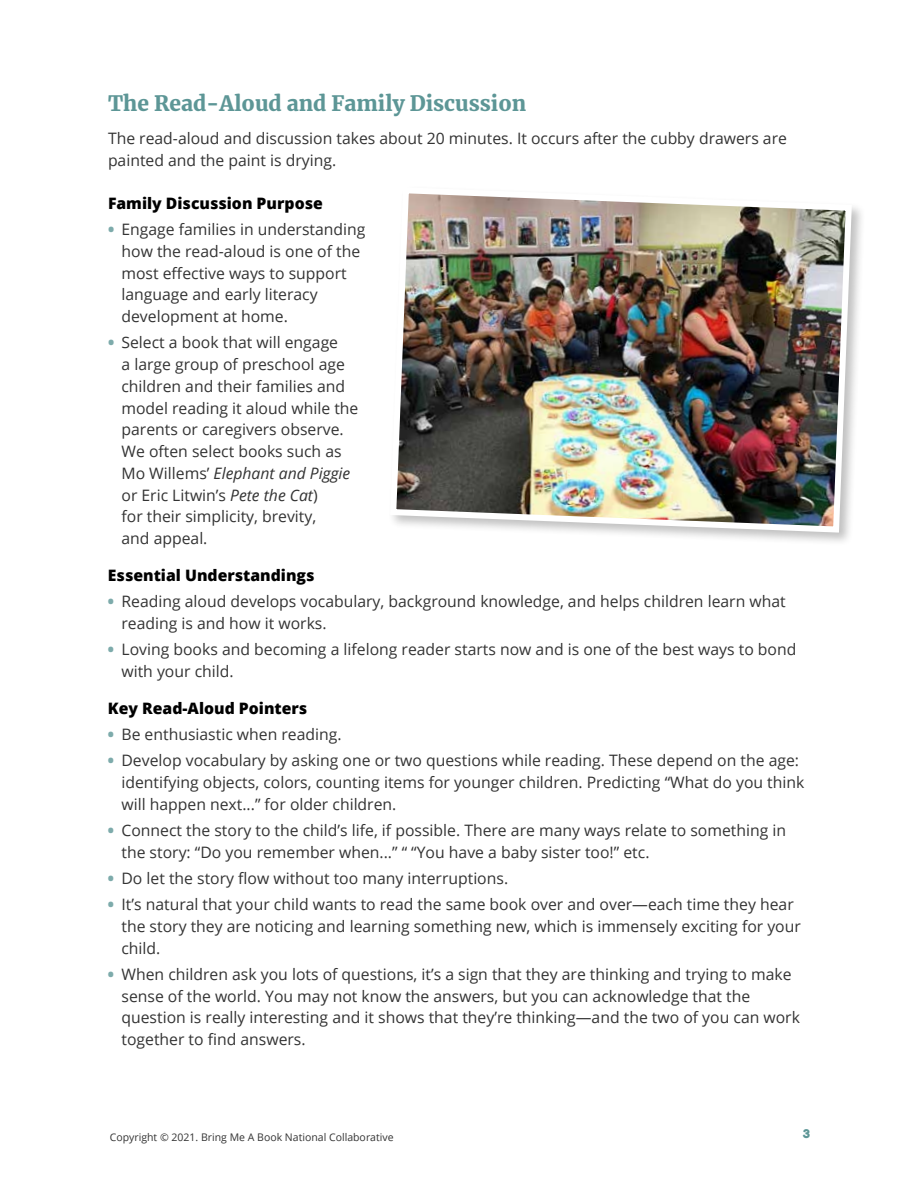
<style>
.page{position:relative;width:918px;height:1188px;background:#fff}
.page>*{position:absolute;margin:0;border:0;box-sizing:border-box;transform-origin:0 0}
.t1{font:900 21px "Merriweather";color:#5d9696}
.t2{font:15.75px/21.8px "Open Sans";color:#333}
.t3{font:800 15.75px "Open Sans";color:#000}
.t4{font:12px "Fredoka One";color:#5d9696}
.t5{font:10.5px "Open Sans";color:#333}
.s1{font-weight:800;color:#7dabab}
.s2{font-style:italic}
</style>
<div class="page">
<div style="left:387px;top:185px;width:479px;height:361px;background:#000;opacity:.25"></div>
<img style="left:387px;top:185px;width:468px;height:351px">
<h1 class="t1" style="left:108px;top:88px;width:420px">The Read-Aloud and Family Discussion</h1>
<p class="t2" style="left:108px;top:127px;width:680px">The read-aloud and discussion takes about 20 minutes. It occurs after the cubby drawers are painted and the paint is drying.</p>
<p class="t3" style="left:108px;top:191px;width:216px">Family Discussion Purpose</p>
<p class="t2" style="left:121px;top:218px;width:245px;text-indent:-13px"><span class="s1">•</span> Engage families in understanding how the read-aloud is one of the most effective ways to support language and early literacy development at home.</p>
<p class="t2" style="left:121px;top:331px;width:238px;text-indent:-13px"><span class="s1">•</span> Select a book that will engage<br>a large group of preschool age children and their families and model reading it aloud while the parents or caregivers observe.<br>We often select books such as<br>Mo Willems’ <span class="s2">Elephant and Piggie </span>or Eric Litwin’s <span class="s2">Pete the Cat</span>)<br>for their simplicity, brevity,<br>and appeal.</p>
<p class="t3" style="left:108px;top:563px;width:208px">Essential Understandings</p>
<p class="t2" style="left:121px;top:590px;width:666px;text-indent:-13px"><span class="s1">•</span> Reading aloud develops vocabulary, background knowledge, and helps children learn what reading is and how it works.</p>
<p class="t2" style="left:121px;top:638px;width:676px;text-indent:-13px"><span class="s1">•</span> Loving books and becoming a lifelong reader starts now and is one of the best ways to bond with your child.</p>
<p class="t3" style="left:108px;top:696px;width:201px">Key Read-Aloud Pointers</p>
<p class="t2" style="left:108px;top:723px;width:235px"><span class="s1">•</span> Be enthusiastic when reading.</p>
<p class="t2" style="left:121px;top:749px;width:684px;text-indent:-13px"><span class="s1">•</span> Develop vocabulary by asking one or two questions while reading. These depend on the age: identifying objects, colors, counting items for younger children. Predicting “What do you think will happen next...” for older children.</p>
<p class="t2" style="left:121px;top:819px;width:666px;text-indent:-13px"><span class="s1">•</span> Connect the story to the child’s life, if possible. There are many ways relate to something in the story: “Do you remember when...” “ “You have a baby sister too!” etc.</p>
<p class="t2" style="left:108px;top:867px;width:402px"><span class="s1">•</span> Do let the story flow without too many interruptions.</p>
<p class="t2" style="left:121px;top:893px;width:681px;text-indent:-13px"><span class="s1">•</span> It’s natural that your child wants to read the same book over and over—each time they hear the story they are noticing and learning something new, which is immensely exciting for your child.</p>
<p class="t2" style="left:121px;top:963px;width:680px;text-indent:-13px"><span class="s1">•</span> When children ask you lots of questions, it’s a sign that they are thinking and trying to make sense of the world. You may not know the answers, but you can acknowledge that the question is really interesting and it shows that they’re thinking—and the two of you can work together to find answers.</p>
<p class="t5" style="left:110px;top:1130px;width:285px">Copyright © 2021. Bring Me A Book National Collaborative</p>
<p class="t4" style="left:803px;top:1127px;width:9px">3</p>
</div>
